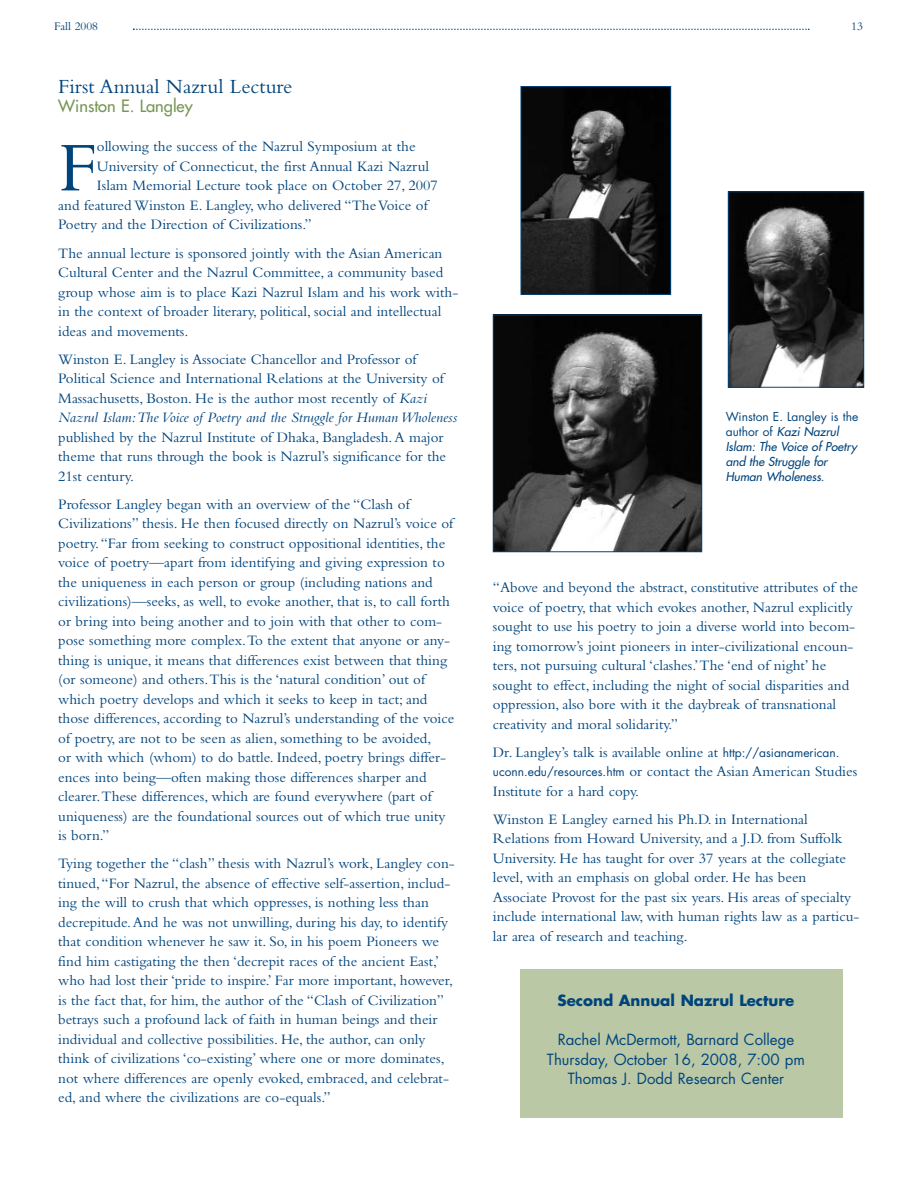
<style>
.page{position:relative;width:918px;height:1188px;background:#fff}
.page>*{position:absolute;margin:0;border:0;box-sizing:border-box;transform-origin:0 0}
.t1{font:72.9px "Bembo";color:#00447c}
.t2{font:21px "Bembo";color:#00447c}
.t3{font:16.5px "Futura";color:#789757}
.t4{font:15px/19.5px "Bembo";color:#00447c}
.t5{font:15px/19.5px "Futura";color:#00447c;text-align:center}
.t6{font:700 15px "Futura";color:#00447c}
.t7{font:italic 12px/15px "Futura";color:#00447c}
.t8{font:12px "Bembo";color:#00447c}
.s1{font-style:italic}
.s2{font-style:normal}
.s3{font-family:"Futura";font-size:12px}
</style>
<div class="page">
<div style="left:520px;top:969px;width:322px;height:148px;background:#bac8a6"></div>
<svg style="left:133px;top:29px;width:677px;height:1px"></svg>
<img style="left:523px;top:88px;width:146px;height:205px">
<div style="left:521px;top:86px;width:150px;height:209px;border:1px solid #00447c"></div>
<img style="left:730px;top:193px;width:132px;height:193px">
<div style="left:728px;top:191px;width:136px;height:197px;border:1px solid #00447c"></div>
<img style="left:495px;top:317px;width:205px;height:233px">
<div style="left:493px;top:315px;width:209px;height:237px;border:1px solid #00447c"></div>
<p class="t8" style="left:54px;top:21px;width:46px">Fall 2008</p>
<p class="t8" style="left:851px;top:21px;width:13px">13</p>
<h2 class="t2" style="left:58px;top:79px;width:236px">First Annual Nazrul Lecture</h2>
<p class="t3" style="left:58px;top:98px;width:136px">Winston E. Langley</p>
<h1 class="t1" style="left:58px;top:141px;width:40px">F</h1>
<p class="t4" style="left:97px;top:138px;width:320px">ollowing the success of the Nazrul Symposium at the</p>
<p class="t4" style="left:97px;top:158px;width:334px">University of Connecticut, the first Annual Kazi Nazrul</p>
<p class="t4" style="left:97px;top:177px;width:343px">Islam Memorial Lecture took place on October 27, 2007</p>
<p class="t4" style="left:58px;top:197px;width:371px">and featured Winston E. Langley, who delivered “The Voice of</p>
<p class="t4" style="left:58px;top:216px;width:255px">Poetry and the Direction of Civilizations.”</p>
<p class="t4" style="left:58px;top:245px;width:402px">The annual lecture is sponsored jointly with the Asian American Cultural Center and the Nazrul Committee, a community based group whose aim is to place Kazi Nazrul Islam and his work with&shy;in the context of broader literary, political, social and intellectual ideas and movements.</p>
<p class="t4" style="left:58px;top:351px;width:401px">Winston E. Langley is Associate Chancellor and Professor of Political Science and International Relations at the University of Massachusetts, Boston. He is the author most recently of <span class="s1">Kazi Nazrul Islam:The Voice of Poetry and the Struggle for Human Wholeness</span></p>
<p class="t4" style="left:58px;top:429px;width:389px">published by the Nazrul Institute of Dhaka, Bangladesh.A major theme that runs through the book is Nazrul’s significance for the<br>21st century.</p>
<p class="t4" style="left:58px;top:496px;width:398px">Professor Langley began with an overview of the “Clash of Civilizations” thesis. He then focused directly on Nazrul’s voice of poetry.“Far from seeking to construct oppositional identities, the voice of poetry—apart from identifying and giving expression to the uniqueness in each person or group (including nations and civilizations)—seeks, as well, to evoke another, that is, to call forth or bring into being another and to join with that other to com&shy;pose something more complex.To the extent that anyone or any&shy;thing is unique, it means that differences exist between that thing (or someone) and others.This is the ‘natural condition’ out of which poetry develops and which it seeks to keep in tact; and those differences, according to Nazrul’s understanding of the voice of poetry, are not to be seen as alien, something to be avoided,<br>or with which (whom) to do battle. Indeed, poetry brings differ&shy;ences into being—often making those differences sharper and clearer.These differences, which are found everywhere (part of uniqueness) are the foundational sources out of which true unity is born.”</p>
<p class="t4" style="left:58px;top:855px;width:398px">Tying together the “clash” thesis with Nazrul’s work, Langley con&shy;tinued,“For Nazrul, the absence of effective self-assertion, includ&shy;ing the will to crush that which oppresses, is nothing less than decrepitude.And he was not unwilling, during his day, to identify that condition whenever he saw it. So, in his poem Pioneers we find him castigating the then ‘decrepit races of the ancient East,’ who had lost their ‘pride to inspire.’ Far more important, however, is the fact that, for him, the author of the “Clash of Civilization” betrays such a profound lack of faith in human beings and their individual and collective possibilities. He, the author, can only think of civilizations ‘co-existing’ where one or more dominates, not where differences are openly evoked, embraced, and celebrat&shy;ed, and where the civilizations are co-equals.”</p>
<p class="t7" style="left:726px;top:409px;width:134px"><span class="s2">Winston E. Langley is the author of</span> Kazi Nazrul<br>Islam: The Voice of Poetry and the Struggle for<br>Human Wholeness<span class="s2">.</span></p>
<p class="t4" style="left:493px;top:579px;width:367px">“Above and beyond the abstract, constitutive attributes of the voice of poetry, that which evokes another, Nazrul explicitly sought to use his poetry to join a diverse world into becom&shy;ing tomorrow’s joint pioneers in inter-civilizational encoun&shy;ters, not pursuing cultural ‘clashes.’The ‘end of night’ he sought to effect, including the night of social disparities and oppression, also bore with it the daybreak of transnational creativity and moral solidarity.”</p>
<p class="t4" style="left:493px;top:744px;width:366px">Dr. Langley’s talk is available online at <span class="s3">http://asianamerican. uconn.edu/resources.htm</span> or contact the Asian American Studies<br>Institute for a hard copy.</p>
<p class="t4" style="left:493px;top:811px;width:368px">Winston E Langley earned his Ph.D. in International Relations from Howard University, and a J.D. from Suffolk University. He has taught for over 37 years at the collegiate level, with an emphasis on global order. He has been Associate Provost for the past six years. His areas of specialty include international law, with human rights law as a particu&shy;lar area of research and teaching.</p>
<p class="t6" style="left:558px;top:994px;width:238px">Second Annual Nazrul Lecture</p>
<p class="t5" style="left:547px;top:1031px;width:259px">Rachel McDermott, Barnard College<br>Thursday, October 16, 2008, 7:00 pm<br>Thomas J. Dodd Research Center</p>
</div>
